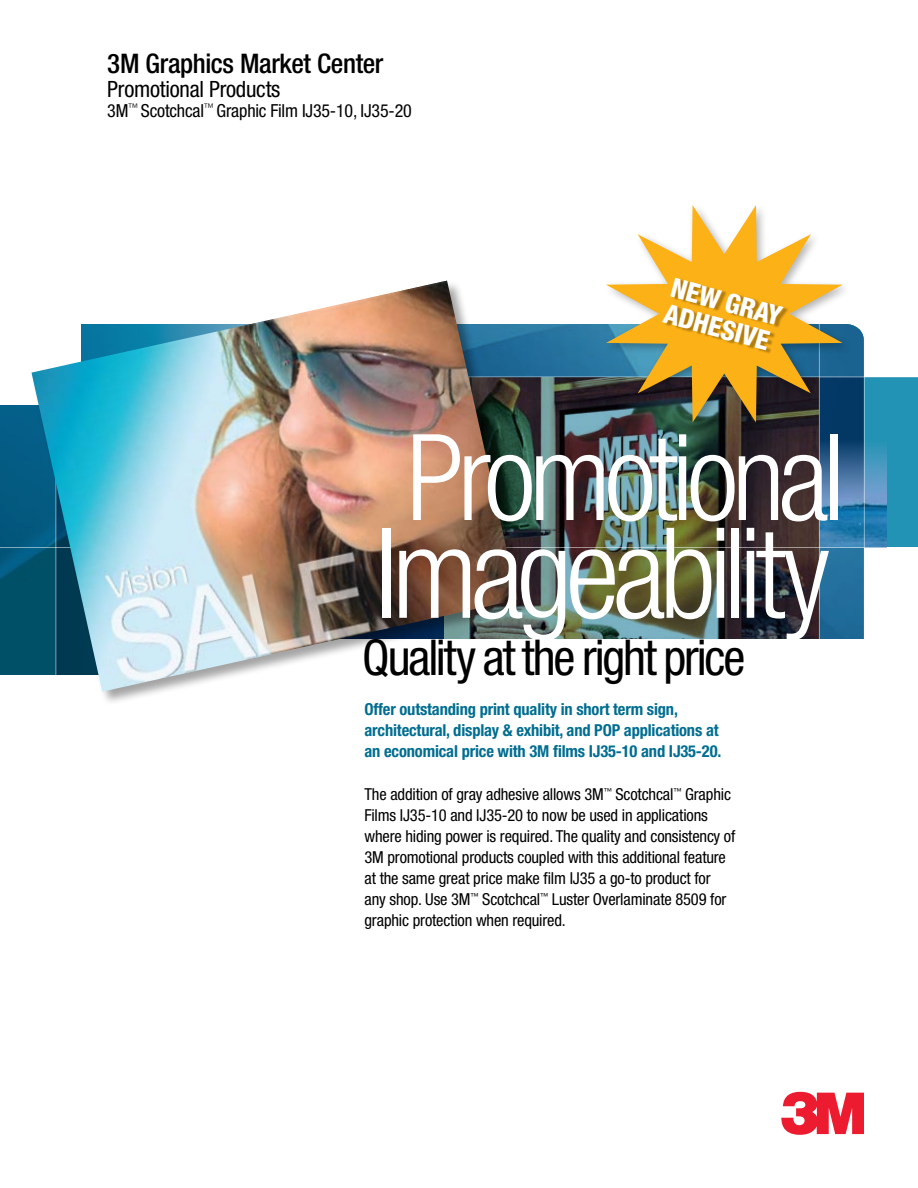
<style>
.page{position:relative;width:918px;height:1188px;background:#fff}
.page>*{position:absolute;margin:0;border:0;box-sizing:border-box;transform-origin:0 0}
.t1{font:300 condensed 126px "Helvetica Neue";letter-spacing:-.055em;color:#fff}
.t2{font:300 condensed 120px "Helvetica Neue";letter-spacing:-.055em;color:#fff}
.t3{font:condensed 49.5px "Helvetica Neue";letter-spacing:-.045em;color:#000}
.t4{font:500 condensed 27px "Helvetica Neue";letter-spacing:-.015em;color:#000}
.t5{font:800 condensed 27px/27px "Helvetica Neue";color:#fff}
.t6{font:condensed 22.5px "Helvetica Neue";letter-spacing:-.01em;color:#000}
.t7{font:condensed 18px "Helvetica Neue";letter-spacing:-.01em;color:#000}
.t8{font:condensed 16.5px/21px "Helvetica Neue";letter-spacing:-.01em;color:#000}
.t9{font:700 condensed 16.5px/21px "Helvetica Neue";letter-spacing:-.01em;color:#006d90}
</style>
<div class="page">
<svg style="left:781px;top:1092px;width:83px;height:43px"></svg>
<svg style="left:540px;top:324px;width:324px;height:315px;background:#25719e"></svg>
<svg style="left:0;top:405px;width:31px;height:270px;background:#025678"></svg>
<div style="left:819px;top:377px;width:99px;height:170px;background:#2293b4"></div>
<img style="left:820px;top:439px;width:66px;height:108px">
<hr style="left:0;top:377px;width:918px;height:1px;background:#fff">
<img style="left:540px;top:377px;width:279px;height:262px">
<hr style="left:819px;top:309px;width:1px;height:373px;background:#fff">
<hr style="left:864px;top:290px;width:1px;height:388px;background:#fff">
<hr style="left:0;top:547px;width:918px;height:1px;background:#fff">
<div style="left:31px;top:280px;width:509px;height:434px;background:#000;opacity:.36"></div>
<img style="left:32px;top:281px;width:486px;height:411px">
<div style="left:601px;top:200px;width:259px;height:240px;background:#000;opacity:.3"></div>
<svg style="left:606px;top:205px;width:237px;height:217px"></svg>
<div style="left:664px;top:278px;width:173px;height:143px;background:#000;opacity:.3"></div>
<h3 class="t4" style="left:107px;top:48px;width:278px">3M Graphics Market Center</h3>
<h3 class="t6" style="left:107px;top:76px;width:175px">Promotional Products</h3>
<p class="t7" style="left:107px;top:100px;width:306px">3M<sup>™</sup> Scotchcal<sup>™</sup> Graphic Film IJ35-10, IJ35-20</p>
<h3 class="t5" style="left:675px;top:274px;width:115px;rotate:15deg">NEW GRAY<br>ADHESIVE</h3>
<h2 class="t2" style="left:406px;top:409px;width:440px">Promotional</h2>
<h1 class="t1" style="left:375px;top:501px;width:456px">Imageability</h1>
<h3 class="t3" style="left:362px;top:629px;width:385px">Quality at the right price</h3>
<p class="t9" style="left:364px;top:698px;width:358px">Offer outstanding print quality in short term sign, architectural, display &amp; exhibit, and POP applications at an economical price with 3M films IJ35-10 and IJ35-20.</p>
<p class="t8" style="left:364px;top:784px;width:372px">The addition of gray adhesive allows 3M<sup>™</sup> Scotchcal<sup>™</sup> Graphic Films IJ35-10 and IJ35-20 to now be used in applications where hiding power is required. The quality and consistency of 3M promotional products coupled with this additional feature at the same great price make film IJ35 a go-to product for any shop. Use 3M<sup>™</sup> Scotchcal<sup>™</sup> Luster Overlaminate 8509 for graphic protection when required.</p>
</div>
